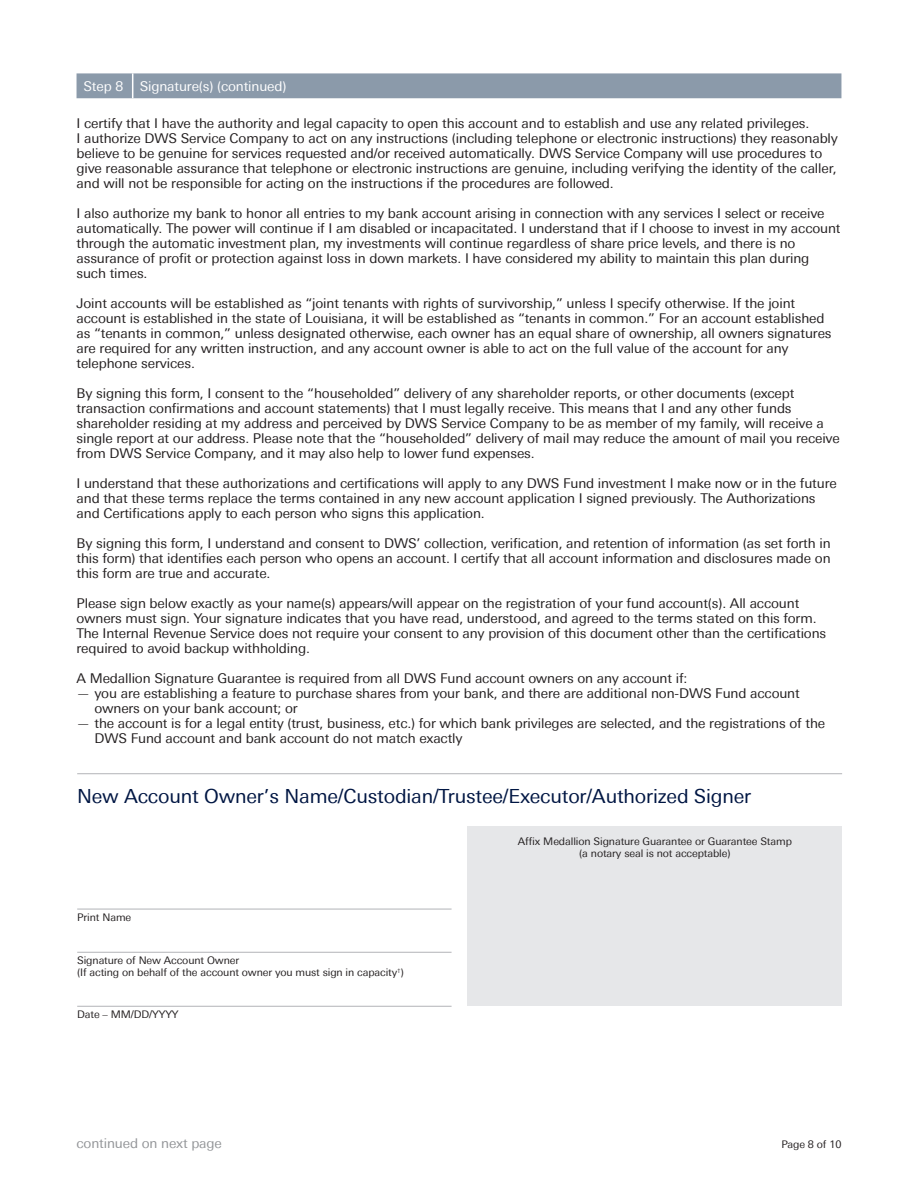
<style>
.page{position:relative;width:918px;height:1188px;background:#fff}
.page>*{position:absolute;margin:0;border:0;box-sizing:border-box;transform-origin:0 0}
.Body_Copy_Headline_w{font:19.5px "Univers Deutsche Bank";letter-spacing:-.01em;color:#001643}
.Body_Copy{font:13.5px/15px "Univers Deutsche Bank";letter-spacing:-.01em;color:#231f20}
.t1{font:13.5px "Univers Deutsche Bank";letter-spacing:-.01em;color:#fff}
.Continued_on_next_pa{font:13.5px "Univers Deutsche Bank";letter-spacing:-.01em;color:#939598}
.Table_Body_text{font:10.5px/12px "Univers Deutsche Bank";letter-spacing:-.01em;color:#231f20}
.Footnotes_Source{font:10.5px "Univers Deutsche Bank";letter-spacing:-.01em;color:#231f20}
</style>
<div class="page">
<div style="left:77px;top:73px;width:764px;height:25px;background:#8b9aaa"></div>
<hr style="left:77px;top:773px;width:765px;height:1px;background:#b2b3b7">
<div style="left:468px;top:826px;width:374px;height:180px;background:#e6e7e9"></div>
<hr style="left:77px;top:909px;width:375px;height:1px;background:#b2b3b7">
<hr style="left:77px;top:952px;width:375px;height:1px;background:#b2b3b7">
<hr style="left:77px;top:1006px;width:375px;height:1px;background:#b2b3b7">
<p class="t1" style="left:84px;top:78px;width:41px">Step 8</p>
<p class="t1" style="left:140px;top:78px;width:148px">Signature(s) (continued)</p>
<p class="Body_Copy" style="left:77px;top:116px;width:763px">I certify that I have the authority and legal capacity to open this account and to establish and use any related privileges.<br>I authorize DWS Service Company to act on any instructions (including telephone or electronic instructions) they reasonably believe to be genuine for services requested and/or received automatically. DWS Service Company will use procedures to give reasonable assurance that telephone or electronic instructions are genuine, including verifying the identity of the caller, and will not be responsible for acting on the instructions if the procedures are followed.</p>
<p class="Body_Copy" style="left:77px;top:206px;width:766px">I also authorize my bank to honor all entries to my bank account arising in connection with any services I select or receive automatically. The power will continue if I am disabled or incapacitated. I understand that if I choose to invest in my account through the automatic investment plan, my investments will continue regardless of share price levels, and there is no assurance of profit or protection against loss in down markets. I have considered my ability to maintain this plan during such times.</p>
<p class="Body_Copy" style="left:77px;top:296px;width:757px">Joint accounts will be established as “joint tenants with rights of survivorship,” unless I specify otherwise. If the joint account is established in the state of Louisiana, it will be established as “tenants in common.” For an account established as “tenants in common,” unless designated otherwise, each owner has an equal share of ownership, all owners signatures are required for any written instruction, and any account owner is able to act on the full value of the account for any telephone services.</p>
<p class="Body_Copy" style="left:77px;top:386px;width:765px">By signing this form, I consent to the “householded” delivery of any shareholder reports, or other documents (except transaction confirmations and account statements) that I must legally receive. This means that I and any other funds shareholder residing at my address and perceived by DWS Service Company to be as member of my family, will receive a single report at our address. Please note that the “householded” delivery of mail may reduce the amount of mail you receive from DWS Service Company, and it may also help to lower fund expenses.</p>
<p class="Body_Copy" style="left:77px;top:476px;width:762px">I understand that these authorizations and certifications will apply to any DWS Fund investment I make now or in the future and that these terms replace the terms contained in any new account application I signed previously. The Authorizations and Certifications apply to each person who signs this application.</p>
<p class="Body_Copy" style="left:77px;top:536px;width:756px;text-align:justify">By signing this form, I understand and consent to DWS’ collection, verification, and retention of information (as set forth in this form) that identifies each person who opens an account. I certify that all account information and disclosures made on this form are true and accurate.</p>
<p class="Body_Copy" style="left:77px;top:596px;width:751px">Please sign below exactly as your name(s) appears/will appear on the registration of your fund account(s). All account owners must sign. Your signature indicates that you have read, understood, and agreed to the terms stated on this form.<br>The Internal Revenue Service does not require your consent to any provision of this document other than the certifications required to avoid backup withholding.</p>
<p class="Body_Copy" style="left:77px;top:671px;width:612px">A Medallion Signature Guarantee is required from all DWS Fund account owners on any account if:</p>
<p class="Body_Copy" style="left:95px;top:686px;width:707px;text-indent:-18px">— you are establishing a feature to purchase shares from your bank, and there are additional non-DWS Fund account owners on your bank account; or</p>
<p class="Body_Copy" style="left:95px;top:716px;width:732px;text-indent:-18px">— the account is for a legal entity (trust, business, etc.) for which bank privileges are selected, and the registrations of the<br>DWS Fund account and bank account do not match exactly</p>
<p class="Body_Copy_Headline_w" style="left:77px;top:785px;width:676px">New Account Owner’s Name/Custodian/Trustee/Executor/Authorized Signer</p>
<p class="Footnotes_Source" style="left:518px;top:835px;width:276px">Affix Medallion Signature Guarantee or Guarantee Stamp</p>
<p class="Footnotes_Source" style="left:579px;top:847px;width:153px">(a notary seal is not acceptable)</p>
<p class="Table_Body_text" style="left:77px;top:911px;width:56px">Print Name</p>
<p class="Table_Body_text" style="left:77px;top:955px;width:328px">Signature of New Account Owner<br>(If acting on behalf of the account owner you must sign in capacity<sup>†</sup>)</p>
<p class="Table_Body_text" style="left:77px;top:1009px;width:103px">Date – MM/DD/YYYY</p>
<p class="Continued_on_next_pa" style="left:77px;top:1136px;width:147px">continued on next page</p>
<p class="Table_Body_text" style="left:782px;top:1138px;width:61px">Page 8 of 10</p>
</div>
